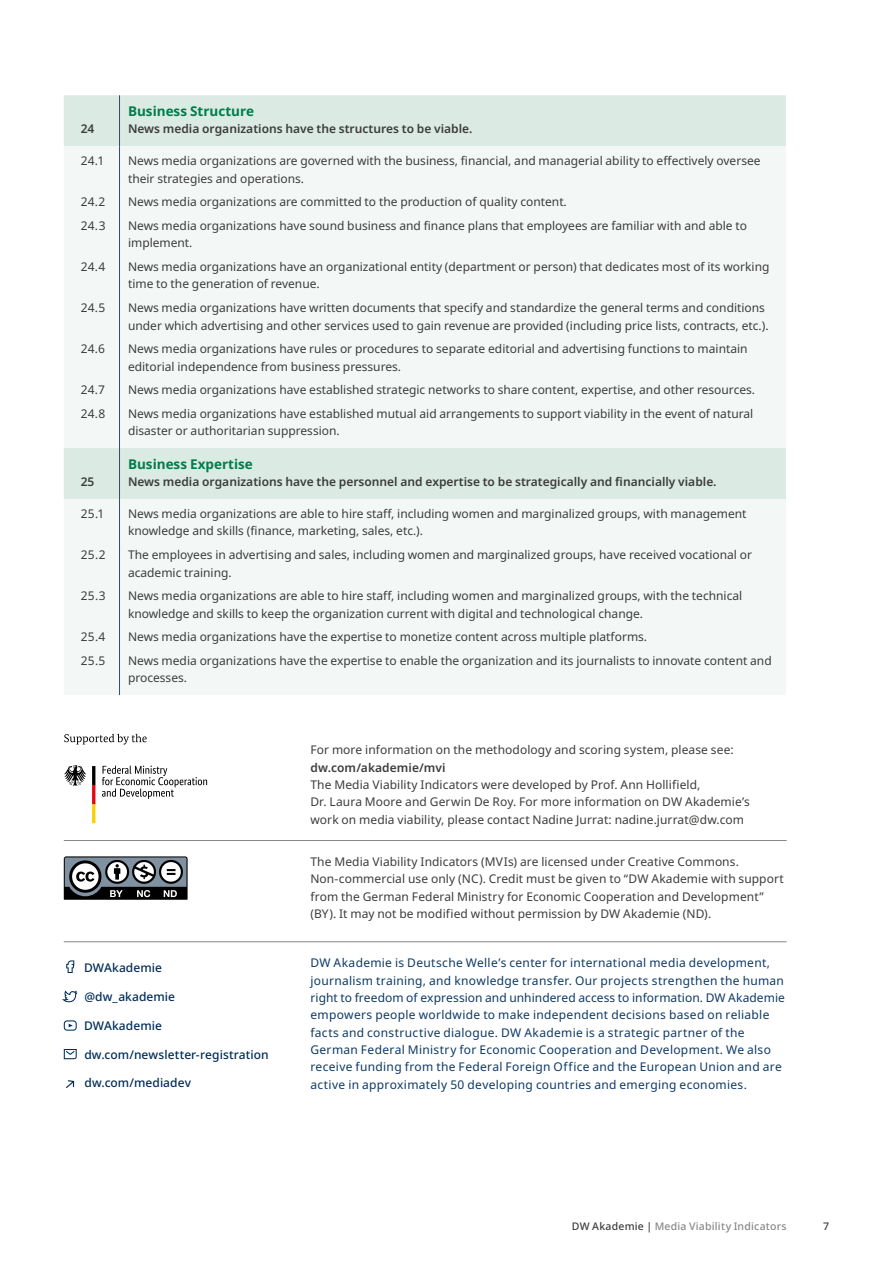
<style>
.page{position:relative;width:893px;height:1263px;background:#fff}
.page>*{position:absolute;margin:0;border:0;box-sizing:border-box;transform-origin:0 0}
.t1{font:700 13.5px "Noto Sans";color:#007d4e}
.t2{font:12px/23.7px "Noto Sans";color:#3c3c3b}
.t3{font:12px/17.4px "Noto Sans";letter-spacing:.025em;color:#0e3965}
.t4{font:600 12px "Noto Sans";color:#3c3c3b}
.t5{font:500 12px "Noto Sans";letter-spacing:.005em;color:#002c58}
.t6{font:500 10.5px "Noto Sans";letter-spacing:.02em;color:#878787}
.t7{font:500 10.5px "Noto Sans";color:#3c3c3b}
.s1{color:#3c3c3b}
</style>
<div class="page">
<svg style="left:64px;top:734px;width:83px;height:10px"></svg>
<svg style="left:102px;top:765px;width:105px;height:34px"></svg>
<svg style="left:64px;top:765px;width:22px;height:21px"></svg>
<svg style="left:92px;top:766px;width:3px;height:57px"></svg>
<hr style="left:64px;top:840px;width:723px;height:1px;background:#878787">
<hr style="left:64px;top:941px;width:723px;height:1px;background:#878787">
<svg style="left:64px;top:856px;width:124px;height:44px"></svg>
<svg style="left:66px;top:960px;width:8px;height:13px"></svg>
<svg style="left:62px;top:990px;width:16px;height:12px"></svg>
<svg style="left:64px;top:1020px;width:13px;height:11px"></svg>
<svg style="left:64px;top:1049px;width:13px;height:10px"></svg>
<svg style="left:66px;top:1080px;width:8px;height:8px"></svg>
<div style="left:64px;top:95px;width:722px;height:51px;background:#dbeae2"></div>
<svg style="left:64px;top:146px;width:722px;height:549px;fill:#f3f8f6"></svg>
<hr style="left:119px;top:95px;width:1px;height:51px;background:#394e5c">
<hr style="left:119px;top:146px;width:1px;height:302px;background:#394e5c">
<hr style="left:119px;top:448px;width:1px;height:51px;background:#394e5c">
<hr style="left:119px;top:499px;width:1px;height:196px;background:#394e5c">
<p class="t4" style="left:81px;top:121px;width:15px">24</p>
<p class="t2" style="left:81px;top:149px;width:25px">24.1</p>
<p class="t2" style="left:81px;top:190px;width:26px">24.2<br>24.3</p>
<p class="t2" style="left:81px;top:255px;width:26px">24.4</p>
<p class="t2" style="left:81px;top:296px;width:26px">24.5</p>
<p class="t2" style="left:81px;top:337px;width:26px">24.6</p>
<p class="t2" style="left:81px;top:378px;width:26px">24.7<br>24.8</p>
<p class="t4" style="left:81px;top:473px;width:15px">25</p>
<p class="t2" style="left:81px;top:502px;width:25px">25.1</p>
<p class="t2" style="left:81px;top:543px;width:26px">25.2</p>
<p class="t2" style="left:81px;top:584px;width:26px">25.3</p>
<p class="t2" style="left:81px;top:625px;width:26px">25.4<br>25.5</p>
<p class="t1" style="left:128px;top:102px;width:127px">Business Structure</p>
<p class="t4" style="left:128px;top:121px;width:346px">News media organizations have the structures to be viable.</p>
<p class="t2" style="left:128px;top:153px;width:634px;line-height:17.4px">News media organizations are governed with the business, financial, and managerial ability to effectively oversee their strategies and operations.</p>
<p class="t2" style="left:128px;top:190px;width:621px">News media organizations are committed to the production of quality content.<br>News media organizations have sound business and finance plans that employees are familiar with and able to</p>
<p class="t2" style="left:128px;top:232px;width:643px">implement.<br>News media organizations have an organizational entity (department or person) that dedicates most of its working</p>
<p class="t2" style="left:128px;top:273px;width:638px">time to the generation of revenue.<br>News media organizations have written documents that specify and standardize the general terms and conditions</p>
<p class="t2" style="left:128px;top:314px;width:642px">under which advertising and other services used to gain revenue are provided (including price lists, contracts, etc.).<br>News media organizations have rules or procedures to separate editorial and advertising functions to maintain</p>
<p class="t2" style="left:128px;top:355px;width:629px">editorial independence from business pressures.<br>News media organizations have established strategic networks to share content, expertise, and other resources.<br>News media organizations have established mutual aid arrangements to support viability in the event of natural</p>
<p class="t2" style="left:128px;top:419px;width:213px">disaster or authoritarian suppression.</p>
<p class="t1" style="left:128px;top:454px;width:126px">Business Expertise</p>
<p class="t4" style="left:128px;top:473px;width:590px">News media organizations have the personnel and expertise to be strategically and financially viable.</p>
<p class="t2" style="left:128px;top:505px;width:620px;line-height:17.4px">News media organizations are able to hire staff, including women and marginalized groups, with management knowledge and skills (finance, marketing, sales, etc.).</p>
<p class="t2" style="left:128px;top:546px;width:625px;line-height:17.4px">The employees in advertising and sales, including women and marginalized groups, have received vocational or academic training.</p>
<p class="t2" style="left:128px;top:587px;width:616px;line-height:17.4px">News media organizations are able to hire staff, including women and marginalized groups, with the technical knowledge and skills to keep the organization current with digital and technological change.</p>
<p class="t2" style="left:128px;top:625px;width:645px">News media organizations have the expertise to monetize content across multiple platforms.<br>News media organizations have the expertise to enable the organization and its journalists to innovate content and</p>
<p class="t2" style="left:128px;top:666px;width:61px">processes.</p>
<p class="t5" style="left:84px;top:959px;width:79px">DWAkademie</p>
<p class="t5" style="left:84px;top:988px;width:92px">@dw_akademie</p>
<p class="t5" style="left:84px;top:1017px;width:79px">DWAkademie</p>
<p class="t5" style="left:84px;top:1046px;width:186px">dw.com/newsletter-registration</p>
<p class="t5" style="left:84px;top:1075px;width:108px">dw.com/mediadev</p>
<p class="t2" style="left:310px;top:738px;width:425px">For more information on the methodology and scoring system, please see:</p>
<p class="t4" style="left:310px;top:759px;width:137px">dw.com/akademie/mvi</p>
<p class="t2" style="left:310px;top:776px;width:441px;line-height:17.4px">The Media Viability Indicators were developed by Prof. Ann Hollifield,<br>Dr. Laura Moore and Gerwin De Roy. For more information on DW Akademie’s work on media viability, please contact Nadine Jurrat: nadine.jurrat@dw.com</p>
<p class="t2" style="left:310px;top:853px;width:475px;line-height:17.4px">The Media Viability Indicators (MVIs) are licensed under Creative Commons.<br>Non-commercial use only (NC). Credit must be given to “DW Akademie with support from the German Federal Ministry for Economic Cooperation and Development” (BY). It may not be modified without permission by DW Akademie (ND).</p>
<p class="t3" style="left:310px;top:955px;width:476px">DW Akademie is Deutsche Welle’s center for international media development, journalism training, and knowledge transfer. Our projects strengthen the human right to freedom of expression and unhindered access to information. DW Akademie empowers people worldwide to make independent decisions based on reliable facts and constructive dialogue. DW Akademie is a strategic partner of the German Federal Ministry for Economic Cooperation and Development. We also receive funding from the Federal Foreign Office and the European Union and are active in approximately 50 developing countries and emerging economies.</p>
<p class="t6" style="left:572px;top:1219px;width:216px"><span class="s1">DW Akademie |</span> Media Viability Indicators</p>
<p class="t7" style="left:823px;top:1219px;width:8px">7</p>
</div>
